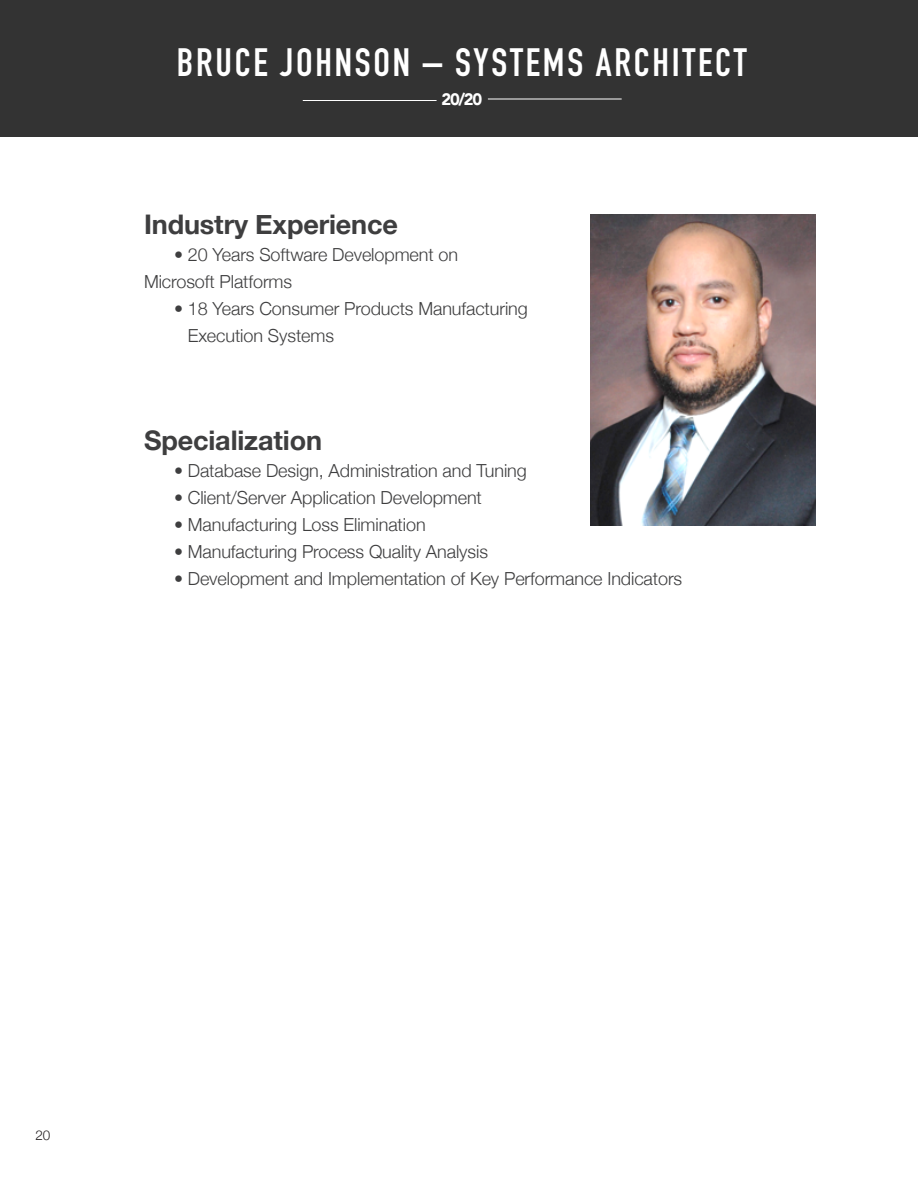
<style>
.page{position:relative;width:918px;height:1188px;background:#fff}
.page>*{position:absolute;margin:0;border:0;box-sizing:border-box;transform-origin:0 0}
.t1{font:700 39px "DIN Condensed";letter-spacing:.07em;color:#fff}
.t2{font:700 27px "Helvetica Neue";letter-spacing:-.005em;color:#3e3e3f}
.t3{font:300 18px/27px "Helvetica Neue";letter-spacing:-.005em;color:#3e3e3f}
.t4{font:900 16.5px "Avenir";color:#fff}
.t5{font:300 13.5px "Helvetica Neue";color:#231f20}
</style>
<div class="page">
<div style="left:0;top:0;width:918px;height:137px;background:#333"></div>
<hr style="left:303px;top:100px;width:134px;height:1px;background:#fff">
<hr style="left:488px;top:99px;width:134px;height:1px;background:#fff">
<img style="left:590px;top:215px;width:225px;height:310px">
<p class="t1" style="left:177px;top:36px;width:572px">BRUCE JOHNSON – SYSTEMS ARCHITECT</p>
<p class="t4" style="left:442px;top:85px;width:42px">20/20</p>
<p class="t2" style="left:144px;top:203px;width:256px">Industry Experience</p>
<p class="t3" style="left:144px;top:240px;width:316px;text-indent:30px">• 20 Years Software Development on<br>Microsoft Platforms</p>
<p class="t3" style="left:188px;top:294px;width:342px;text-indent:-14px">• 18 Years Consumer Products Manufacturing<br>Execution Systems</p>
<p class="t2" style="left:144px;top:419px;width:180px">Specialization</p>
<p class="t3" style="left:174px;top:456px;width:354px">• Database Design, Administration and Tuning</p>
<p class="t3" style="left:174px;top:483px;width:309px">• Client/Server Application Development</p>
<p class="t3" style="left:174px;top:510px;width:253px">• Manufacturing Loss Elimination</p>
<p class="t3" style="left:174px;top:537px;width:315px">• Manufacturing Process Quality Analysis</p>
<p class="t3" style="left:174px;top:564px;width:510px">• Development and Implementation of Key Performance Indicators</p>
<p class="t5" style="left:35px;top:1124px;width:17px">20</p>
</div>
